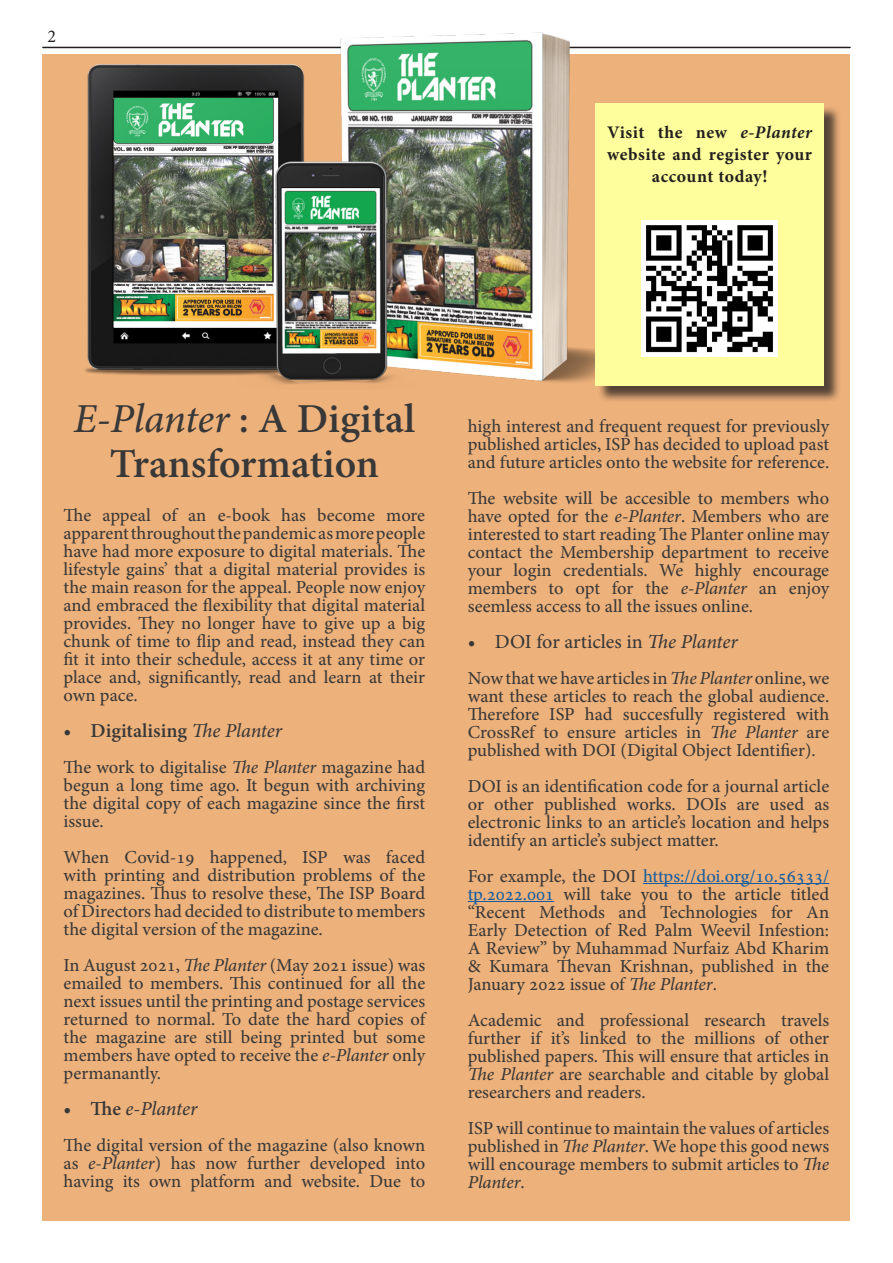
<style>
.page{position:relative;width:893px;height:1263px;background:#fff}
.page>*{position:absolute;margin:0;border:0;box-sizing:border-box;transform-origin:0 0}
.t1{font:italic 40.5px "Adobe Hebrew";letter-spacing:-.005em;color:#383838}
.t2{font:700 40.5px "Adobe Hebrew";letter-spacing:-.005em;color:#383838}
.t3{font:19.5px "Adobe Hebrew";color:#383838}
.t4{font:700 19.5px "Adobe Hebrew";color:#383838}
.t5{font:italic 19.5px "Adobe Hebrew";letter-spacing:-.01em;color:#383838}
.t6{font:18px/18px "Adobe Hebrew";letter-spacing:-.005em;color:#383838;text-align:justify}
.t7{font:18px "Minion Pro";color:#231f20}
.t8{font:700 17.7px/21.9px "Minion Pro";letter-spacing:.025em;color:#231f20;text-align:center}
.s1{font-style:italic}
.s2{font-weight:700;font-style:normal}
.s3{font-weight:400;font-style:italic}
.s4{color:#175d9e}
</style>
<div class="page">
<hr style="left:43px;top:47px;width:807px;height:1px;background:#231f20">
<div style="left:43px;top:54px;width:807px;height:1166px;background:#edb17b"></div>
<img style="left:59px;top:32px;width:541px;height:354px">
<hr style="left:643px;top:883px;width:186px;height:1px;background:#175d9e">
<hr style="left:468px;top:901px;width:86px;height:1px;background:#175d9e">
<div style="left:598px;top:105px;width:243px;height:298px;background:#231f20;opacity:.75"></div>
<div style="left:596px;top:103px;width:228px;height:283px;background:#feff9c"></div>
<img style="left:642px;top:221px;width:136px;height:135px">
<p class="t7" style="left:47px;top:25px;width:10px">2</p>
<p class="t8" style="left:607px;top:121px;width:206px">Visit the new <span class="s1">e-Planter </span>website and register your account today!</p>
<p class="t1" style="left:73px;top:395px;width:343px">E-Planter <span class="s2">: A Digital</span></p>
<p class="t2" style="left:110px;top:440px;width:271px">Transformation</p>
<p class="t6" style="left:64px;top:506px;width:363px">The appeal of an e-book has become more apparent throughout the pandemic as more people have had more exposure to digital materials. The lifestyle gains’ that a digital material provides is the main reason for the appeal. People now enjoy and embraced the flexibility that digital material provides. They no longer have to give up a big chunk of time to flip and read, instead they can fit it into their schedule, access it at any time or place and, significantly, read and learn at their own pace.</p>
<p class="t4" style="left:64px;top:718px;width:220px">• Digitalising <span class="s3">The Planter</span></p>
<p class="t6" style="left:64px;top:758px;width:363px">The work to digitalise <span class="s1">The Planter</span> magazine had begun a long time ago. It begun with archiving the digital copy of each magazine since the first issue.</p>
<p class="t6" style="left:64px;top:848px;width:363px">When Covid-19 happened, ISP was faced with printing and distribution problems of the magazines. Thus to resolve these, The ISP Board of Directors had decided to distribute to members the digital version of the magazine.</p>
<p class="t6" style="left:64px;top:956px;width:363px">In August 2021, <span class="s1">The Planter</span> (May 2021 issue) was emailed to members. This continued for all the next issues until the printing and postage services returned to normal. To date the hard copies of the magazine are still being printed but some members have opted to receive the <span class="s1">e-Planter</span> only permanantly.</p>
<p class="t5" style="left:64px;top:1096px;width:135px"><span class="s2">• The</span> e-Planter</p>
<p class="t6" style="left:64px;top:1136px;width:363px">The digital version of the magazine (also known as <span class="s1">e-Planter</span>) has now further developed into having its own platform and website. Due to</p>
<p class="t6" style="left:468px;top:417px;width:363px">high interest and frequent request for previously published articles, ISP has decided to upload past and future articles onto the website for reference.</p>
<p class="t6" style="left:468px;top:489px;width:363px">The website will be accesible to members who have opted for the <span class="s1">e-Planter</span>. Members who are interested to start reading The Planter online may contact the Membership department to receive your login credentials. We highly encourage members to opt for the <span class="s1">e-Planter</span> an enjoy seemless access to all the issues online.</p>
<p class="t3" style="left:468px;top:629px;width:272px">• DOI for articles in <span class="s1">The Planter</span></p>
<p class="t6" style="left:468px;top:669px;width:363px">Now that we have articles in <span class="s1">The Planter</span> online, we want these articles to reach the global audience.<br>Therefore ISP had succesfully registered with CrossRef to ensure articles in <span class="s1">The Planter</span> are published with DOI (Digital Object Identifier).</p>
<p class="t6" style="left:468px;top:777px;width:363px">DOI is an identification code for a journal article or other published works. DOIs are used as electronic links to an article’s location and helps identify an article’s subject matter.</p>
<p class="t6" style="left:468px;top:867px;width:363px">For example, the DOI <span class="s4">https://doi.org/10.56333/ tp.2022.001</span> will take you to the article titled “Recent Methods and Technologies for An Early Detection of Red Palm Weevil Infestion:<br>A Review” by Muhammad Nurfaiz Abd Kharim &amp; Kumara Thevan Krishnan, published in the January 2022 issue of <span class="s1">The Planter</span>.</p>
<p class="t6" style="left:468px;top:1011px;width:363px">Academic and professional research travels further if it’s linked to the millions of other published papers. This will ensure that articles in <span class="s1">The Planter</span> are searchable and citable by global researchers and readers.</p>
<p class="t6" style="left:468px;top:1119px;width:363px">ISP will continue to maintain the values of articles published in <span class="s1">The Planter</span>. We hope this good news will encourage members to submit articles to <span class="s1">The Planter</span>.</p>
</div>
